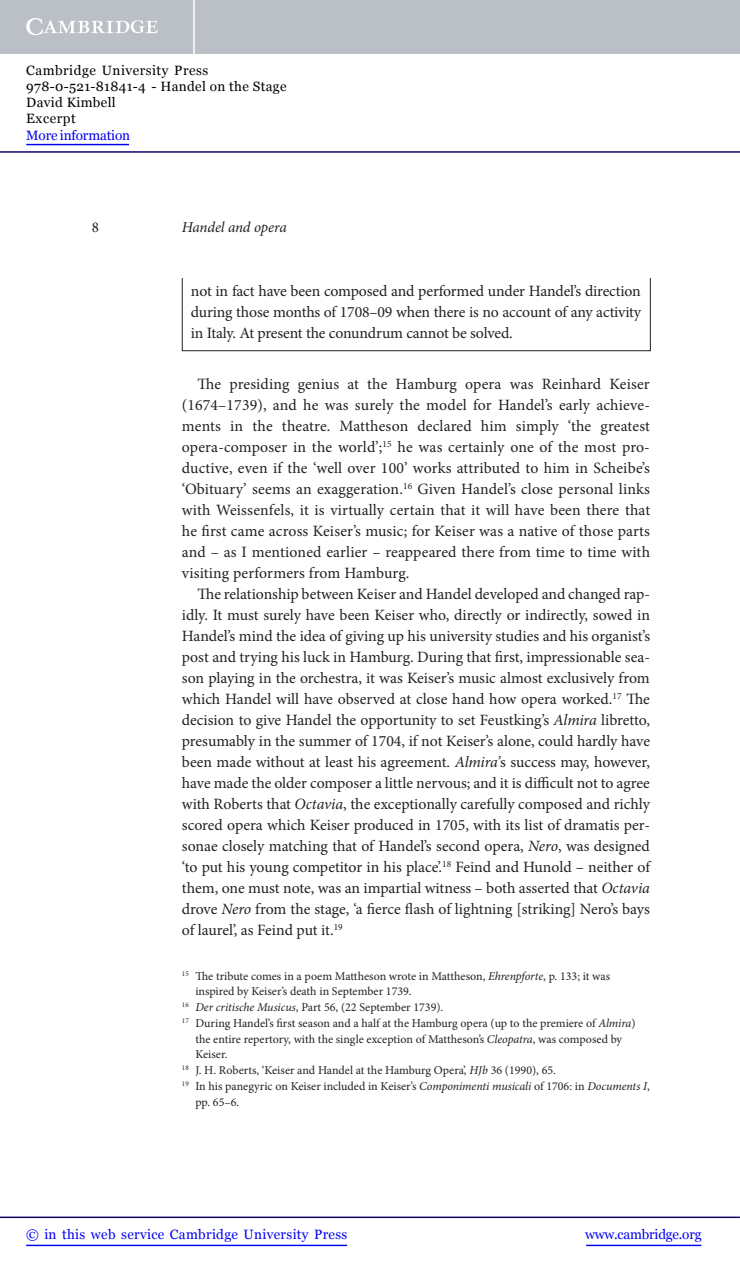
<style>
.page{position:relative;width:740px;height:1268px;background:#fff}
.page>*{position:absolute;margin:0;border:0;box-sizing:border-box;transform-origin:0 0}
.t1{font:15.75px/21px "Minion Pro";color:#231f20;text-align:justify}
.t2{font:italic 15px "Minion Pro";letter-spacing:-.01em;color:#231f20}
.t3{font:15px "Minion Pro";color:#231f20}
.t4{font:13.5px/16.2px "Georgia";letter-spacing:.025em;color:#000}
.t5{font:13.5px "Georgia";letter-spacing:.025em;color:#0000f1}
.t6{font:13.5px "Georgia";letter-spacing:-.015em;color:#0000f1}
.t7{font:13.5px "Georgia";letter-spacing:-.01em;color:#0000f1}
.t8{font:12px "Minion Pro";color:#231f20}
.s1{font-style:italic}
</style>
<div class="page">
<div style="left:182px;top:276px;width:469px;height:75px;border:1px solid #231f20"></div>
<div style="left:177px;top:273px;width:477px;height:5px;background:#fff"></div>
<div style="left:0;top:0;width:740px;height:54px;background:#bac0c6"></div>
<svg style="left:26px;top:18px;width:132px;height:17px"></svg>
<hr style="left:193px;top:0;width:2px;height:54px;background:#fff">
<hr style="left:0;top:151px;width:740px;height:2px;background:#150666">
<hr style="left:586px;top:1245px;width:115px;height:1px;background:#0000f1">
<hr style="left:0;top:1216px;width:740px;height:2px;background:#150666">
<hr style="left:26px;top:1245px;width:321px;height:1px;background:#0000f1">
<hr style="left:26px;top:144px;width:103px;height:1px;background:#0000f1">
<p class="t4" style="left:26px;top:62px;width:262px">Cambridge University Press<br>978-0-521-81841-4 - Handel on the Stage<br>David Kimbell<br>Excerpt</p>
<p class="t7" style="left:26px;top:127px;width:105px">More information</p>
<p class="t3" style="left:92px;top:221px;width:9px">8</p>
<p class="t2" style="left:182px;top:221px;width:106px">Handel and opera</p>
<p class="t1" style="left:191px;top:282px;width:452px">not in fact have been composed and performed under Handel’s direction during those months of 1708–09 when there is no account of any activity in Italy. At present the conundrum cannot be sol ve d.</p>
<p class="t1" style="left:182px;top:375px;width:470px;text-indent:16px">The presiding genius at the Hamburg opera was Reinhard Ke iser (1674–1739), and he was surely the model for Handel’s early achieve&shy;ments in the theatre. Matt heson declared him simply ‘the greatest opera-composer in the world’; <sup>15</sup> he was certainly one of the most pro&shy;ductive, even if the ‘well over 100’ works attributed to him in Sch eibe’s ‘Obituary’ seems an exaggeration. <sup>16</sup> Given Handel’s close personal links with Weissenfels, it is virtually certain that it will have been there that he first came across Keiser’s music; for Keiser was a native of those parts and – as I mentioned earlier – reappeared there from time to time with visiting performers from Hamburg.</p>
<p class="t1" style="left:182px;top:585px;width:470px;text-indent:16px">The relationship between Keiser and Handel developed and changed rap&shy;idly. It must surely have been Keiser who, directly or indirectly, sowed in Handel’s mind the idea of giving up his university studies and his organist’s post and trying his luck in Hamburg. During that first, impressionable sea&shy;son playing in the orchestra, it was Keiser’s music almost exclusively from which Handel will have observed at close hand how opera worked. <sup>17</sup> The decision to give Handel the opportunity to set Feust king’s <span class="s1">Al mira</span> libretto, presumably in the summer of 1704, if not Keiser’s alone, could hardly have been made without at least his agreement. <span class="s1">Almira’</span> s success may, however, have made the older composer a little nervous; and it is difficult not to agree with Rob erts that <span class="s1">Oct avia</span> , the exceptionally carefully composed and richly scored opera which Keiser produced in 1705, with its list of dramatis per&shy;sonae closely matching that of Handel’s second opera, <span class="s1">Ne ro</span> , was designed ‘to put his young competitor in his place’. <sup>18</sup> Fei nd and Hu nold – neither of them, one must note, was an impartial witness – both asserted that <span class="s1">Octavia </span>drove <span class="s1">Nero</span> from the stage, ‘a fierce flash of lightning [striking] Nero’s bays of laurel’, as Feind put it. <sup>19</sup></p>
<p class="t8" style="left:182px;top:971px;width:430px"><sup>15</sup> The tribute comes in a poem Mattheson wrote in Mattheson, <span class="s1">Ehrenpf orte</span> , p. 133; it was</p>
<p class="t8" style="left:195px;top:987px;width:218px">inspired by Keiser’s death in September 1739.</p>
<p class="t8" style="left:182px;top:1002px;width:263px"><sup>16</sup> <span class="s1">Der critische Musicus</span> , Part 56, (22 September 1739).</p>
<p class="t8" style="left:182px;top:1018px;width:455px"><sup>17</sup> During Handel’s first season and a half at the Hamburg opera (up to the premiere of <span class="s1">Almira</span> )</p>
<p class="t8" style="left:195px;top:1034px;width:428px">the entire repertory, with the single exception of Mattheson’s <span class="s1">Cleopa tra</span> , was composed by</p>
<p class="t8" style="left:195px;top:1050px;width:34px">Keiser.</p>
<p class="t8" style="left:182px;top:1065px;width:376px"><sup>18</sup> J. H. Roberts , ‘ Keiser and Handel at the Hamburg Opera ’, <span class="s1">HJb</span> 36 ( 1990 ), 65 .</p>
<p class="t8" style="left:182px;top:1081px;width:469px"><sup>19</sup> In his panegyric on Keiser included in Keiser’s <span class="s1">Componimenti musicali</span> of 1706: in <span class="s1">Documents I</span> ,</p>
<p class="t8" style="left:195px;top:1097px;width:45px">pp. 65–6.</p>
<p class="t5" style="left:26px;top:1226px;width:323px">© in this web service Cambridge University Press</p>
<p class="t6" style="left:585px;top:1226px;width:118px">www.cambridge.org</p>
</div>
